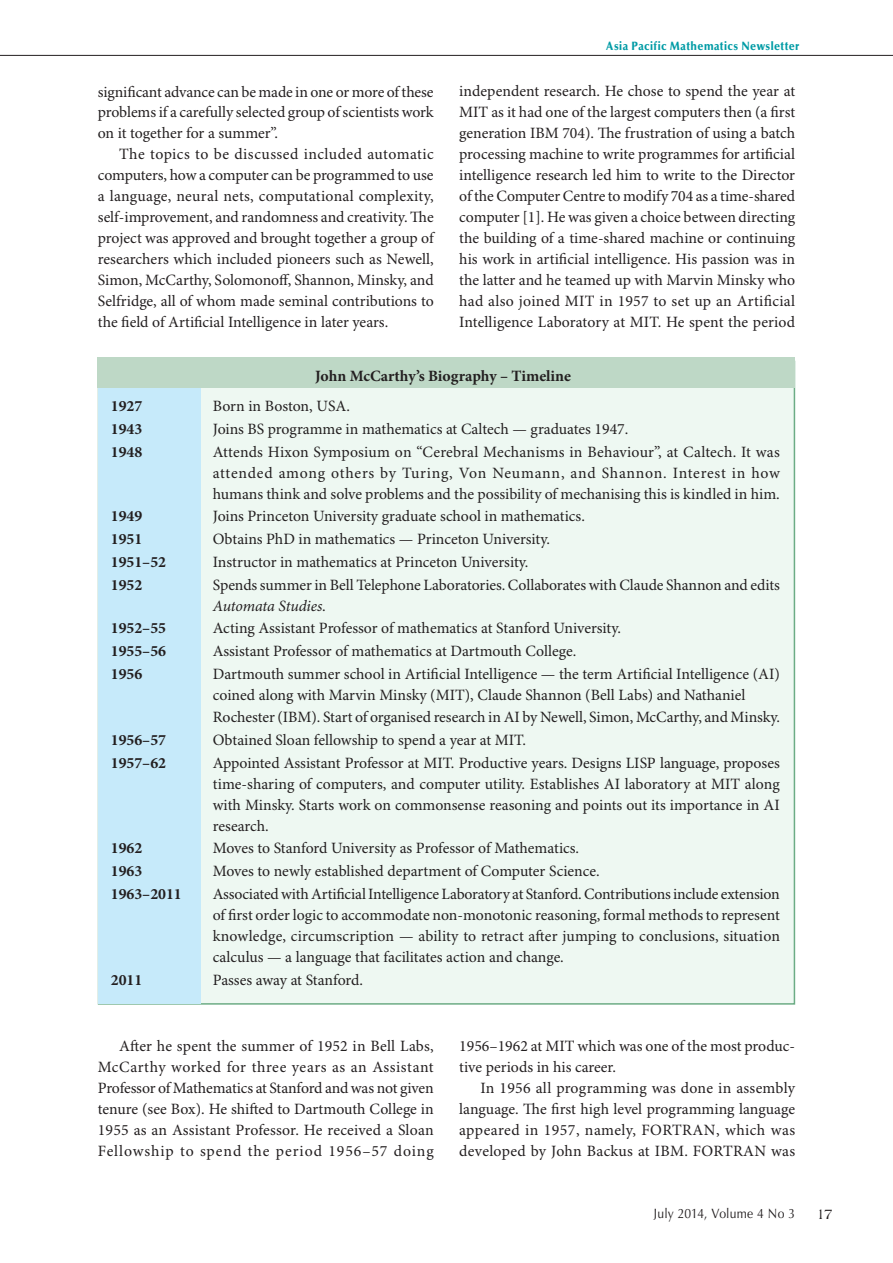
<style>
.page{position:relative;width:893px;height:1263px;background:#fff}
.page>*{position:absolute;margin:0;border:0;box-sizing:border-box;transform-origin:0 0}
.t1{font:15.75px/21px "Minion Pro";color:#231f20;text-align:justify}
.t2{font:700 15.75px "Minion Pro";color:#231f20}
.t3{font:15px "Americana Std";color:#231f20;scale:.9 1}
.t4{font:13.5px "Optima LT Std";letter-spacing:.01em;color:#231f20;scale:.9 1}
.t5{font:900 12px "Optima LT Std";letter-spacing:.04em;color:#009ba5;scale:.9 1}
.s1{font-style:italic}
</style>
<div class="page">
<hr style="left:0;top:55px;width:893px;height:1px;background:#231f20">
<div style="left:98px;top:361px;width:697px;height:644px;background:#eef8f2;border:2px solid #6cac85"></div>
<div style="left:98px;top:384px;width:103px;height:619px;background:#c6eafa"></div>
<div style="left:98px;top:357px;width:697px;height:31px;background:#bed8c6"></div>
<p class="t5" style="left:606px;top:39px;width:216px">Asia Pacific Mathematics Newsletter</p>
<p class="t1" style="left:459px;top:81px;width:338px">independent research. He chose to spend the year at MIT as it had one of the largest computers then (a first generation IBM 704). The frustration of using a batch processing machine to write programmes for artificial intelligence research led him to write to the Director of the Computer Centre to modify 704 as a time-shared computer [1]. He was given a choice between directing the building of a time-shared machine or continuing his work in artificial intelligence. His passion was in the latter and he teamed up with Marvin Minsky who had also joined MIT in 1957 to set up an Artificial Intelligence Laboratory at MIT. He spent the period</p>
<p class="t1" style="left:98px;top:82px;width:337px">significant advance can be made in one or more of these problems if a carefully selected group of scientists work on it together for a summer”.</p>
<p class="t1" style="left:98px;top:145px;width:337px;text-indent:21px">The topics to be discussed included automatic computers, how a computer can be programmed to use a language, neural nets, computational complexity, self-improvement, and randomness and creativity. The project was approved and brought together a group of researchers which included pioneers such as Newell, Simon, McCarthy, Solomonoff, Shannon, Minsky, and Selfridge, all of whom made seminal contributions to the field of Artificial Intelligence in later years.</p>
<p class="t2" style="left:315px;top:367px;width:257px">John McCarthy’s Biography – Timeline</p>
<p class="t2" style="left:111px;top:397px;width:33px">1927</p>
<p class="t1" style="left:213px;top:396px;width:139px">Born in Boston, USA.</p>
<p class="t2" style="left:111px;top:420px;width:33px">1943</p>
<p class="t1" style="left:213px;top:419px;width:417px">Joins BS programme in mathematics at Caltech — graduates 1947.</p>
<p class="t2" style="left:111px;top:442px;width:33px">1948</p>
<p class="t1" style="left:213px;top:442px;width:569px">Attends Hixon Symposium on “Cerebral Mechanisms in Behaviour”, at Caltech. It was attended among others by Turing, Von Neumann, and Shannon. Interest in how humans think and solve problems and the possibility of mechanising this is kindled in him.</p>
<p class="t2" style="left:111px;top:507px;width:33px">1949</p>
<p class="t1" style="left:213px;top:507px;width:374px">Joins Princeton University graduate school in mathematics.</p>
<p class="t2" style="left:111px;top:530px;width:33px">1951</p>
<p class="t1" style="left:213px;top:529px;width:339px">Obtains PhD in mathematics — Princeton University.</p>
<p class="t2" style="left:111px;top:552px;width:57px">1951–52</p>
<p class="t1" style="left:213px;top:552px;width:317px">Instructor in mathematics at Princeton University.</p>
<p class="t2" style="left:111px;top:575px;width:33px">1952</p>
<p class="t1" style="left:213px;top:575px;width:569px">Spends summer in Bell Telephone Laboratories. Collaborates with Claude Shannon and edits<br><span class="s1">Automata Studies</span>.</p>
<p class="t2" style="left:111px;top:619px;width:57px">1952–55</p>
<p class="t1" style="left:213px;top:618px;width:410px">Acting Assistant Professor of mathematics at Stanford University.</p>
<p class="t2" style="left:111px;top:641px;width:57px">1955–56</p>
<p class="t1" style="left:213px;top:641px;width:365px">Assistant Professor of mathematics at Dartmouth College.</p>
<p class="t2" style="left:111px;top:664px;width:33px">1956</p>
<p class="t1" style="left:213px;top:664px;width:568px">Dartmouth summer school in Artificial Intelligence — the term Artificial Intelligence (AI) coined along with Marvin Minsky (MIT), Claude Shannon (Bell Labs) and Nathaniel</p>
<p class="t1" style="left:213px;top:707px;width:569px">Rochester (IBM). Start of organised research in AI by Newell, Simon, McCarthy, and Minsky.</p>
<p class="t2" style="left:111px;top:731px;width:57px">1956–57</p>
<p class="t1" style="left:213px;top:730px;width:315px">Obtained Sloan fellowship to spend a year at MIT.</p>
<p class="t2" style="left:111px;top:753px;width:57px">1957–62</p>
<p class="t1" style="left:213px;top:753px;width:569px">Appointed Assistant Professor at MIT. Productive years. Designs LISP language, proposes time-sharing of computers, and computer utility. Establishes AI laboratory at MIT along with Minsky. Starts work on commonsense reasoning and points out its importance in AI research.</p>
<p class="t2" style="left:111px;top:839px;width:33px">1962</p>
<p class="t1" style="left:213px;top:838px;width:368px">Moves to Stanford University as Professor of Mathematics.</p>
<p class="t2" style="left:111px;top:862px;width:33px">1963</p>
<p class="t1" style="left:213px;top:861px;width:388px">Moves to newly established department of Computer Science.</p>
<p class="t2" style="left:111px;top:884px;width:73px">1963–2011</p>
<p class="t1" style="left:213px;top:884px;width:569px">Associated with Artificial Intelligence Laboratory at Stanford. Contributions include extension of first order logic to accommodate non-monotonic reasoning, formal methods to represent knowledge, circumscription — ability to retract after jumping to conclusions, situation calculus — a language that facilitates action and change.</p>
<p class="t2" style="left:111px;top:970px;width:33px">2011</p>
<p class="t1" style="left:213px;top:970px;width:152px">Passes away at Stanford.</p>
<p class="t1" style="left:98px;top:1036px;width:337px;text-indent:21px">After he spent the summer of 1952 in Bell Labs, McCarthy worked for three years as an Assistant Professor of Mathematics at Stanford and was not given tenure (see Box). He shifted to Dartmouth College in 1955 as an Assistant Professor. He received a Sloan Fellowship to spend the period 1956–57 doing</p>
<p class="t1" style="left:459px;top:1036px;width:337px">1956–1962 at MIT which was one of the most produc&shy;tive periods in his career.</p>
<p class="t1" style="left:459px;top:1078px;width:337px;text-indent:21px">In 1956 all programming was done in assembly language. The first high level programming language appeared in 1957, namely, FORTRAN, which was developed by John Backus at IBM. FORTRAN was</p>
<p class="t4" style="left:654px;top:1206px;width:158px">July 2014, Volume 4 No 3</p>
<p class="t3" style="left:816px;top:1206px;width:19px">17</p>
</div>
